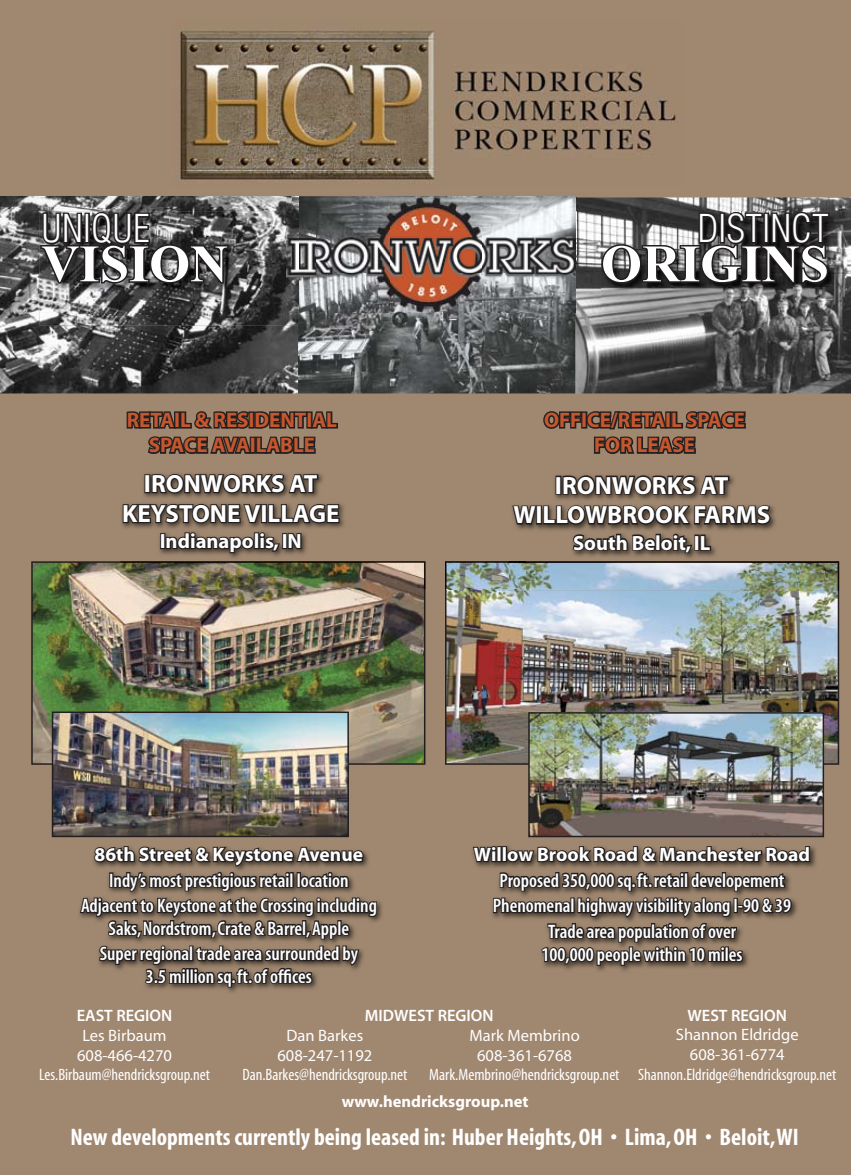
<style>
.page{position:relative;width:851px;height:1175px;background:#fff}
.page>*{position:absolute;margin:0;border:0;box-sizing:border-box;transform-origin:0 0}
.t1{font:700 52.5px "Times New Roman";color:#fff}
.t2{font:300 condensed 37.5px "Helvetica";color:#fff}
.t3{font:24.9px/29.8px "Myriad MM 700 600";color:#fff;text-align:center}
.t4{font:24px "Myriad MM 700 300";color:#fff}
.t5{font:21px "Myriad MM 700 600";color:#c4572e}
.t6{font:20.55px "Myriad MM 700 600";color:#fff}
.t7{font:19.5px/25.5px "Myriad MM 565 300";color:#fff;text-align:center}
.t8{font:19.5px "Myriad MM 700 600";color:#fff}
.t9{font:16.5px "Myriad MM 400 300";color:#fff}
.t10{font:16.5px/19.8px "Myriad MM 400 600";color:#fff;text-align:center}
.t11{font:16.5px "Myriad MM 565 600";color:#fff}
.t12{font:16.5px "Myriad MM 700 600";color:#fff}
</style>
<div class="page">
<div style="left:0;top:0;width:850px;height:1174px;background:#a08770"></div>
<img style="left:298px;top:197px;width:552px;height:196px">
<img style="left:0;top:196px;width:298px;height:197px">
<img style="left:40px;top:212px;width:275px;height:113px">
<svg style="left:39px;top:210px;width:191px;height:76px;background:#413f40"></svg>
<img style="left:601px;top:212px;width:249px;height:113px">
<svg style="left:600px;top:210px;width:231px;height:75px;background:#444343"></svg>
<img style="left:575px;top:197px;width:1px;height:115px">
<img style="left:298px;top:196px;width:277px;height:39px">
<img style="left:314px;top:235px;width:261px;height:77px">
<img style="left:287px;top:196px;width:11px;height:117px">
<img style="left:180px;top:29px;width:496px;height:155px">
<svg style="left:79px;top:837px;width:299px;height:155px"></svg>
<img style="left:445px;top:589px;width:394px;height:175px">
<img style="left:31px;top:561px;width:394px;height:203px">
<svg style="left:471px;top:751px;width:340px;height:220px"></svg>
<img style="left:445px;top:562px;width:64px;height:27px">
<img style="left:120px;top:562px;width:304px;height:27px">
<img style="left:575px;top:506px;width:265px;height:85px">
<img style="left:509px;top:563px;width:16px;height:28px">
<img style="left:525px;top:561px;width:314px;height:30px">
<img style="left:525px;top:562px;width:313px;height:29px">
<svg style="left:509px;top:561px;width:16px;height:2px"></svg>
<svg style="left:122px;top:391px;width:219px;height:190px"></svg>
<svg style="left:511px;top:391px;width:260px;height:164px"></svg>
<img style="left:531px;top:715px;width:290px;height:119px">
<div style="left:528px;top:712px;width:296px;height:125px;border:2px solid #231f20"></div>
<img style="left:55px;top:714px;width:291px;height:120px">
<div style="left:52px;top:711px;width:297px;height:126px;border:2px solid #231f20"></div>
<h2 class="t2" style="left:41px;top:205px;width:110px">UNIQUE</h2>
<h1 class="t1" style="left:41px;top:234px;width:188px">VISION</h1>
<h2 class="t2" style="left:697px;top:205px;width:133px">DISTINCT</h2>
<h1 class="t1" style="left:601px;top:234px;width:229px">ORIGINS</h1>
<p class="t5" style="left:127px;top:409px;width:212px">RETAIL &amp; RESIDENTIAL</p>
<p class="t5" style="left:544px;top:409px;width:202px">OFFICE/RETAIL SPACE</p>
<p class="t5" style="left:149px;top:434px;width:168px">SPACE AVAILABLE</p>
<p class="t5" style="left:594px;top:434px;width:103px">FOR LEASE</p>
<p class="t3" style="left:122px;top:470px;width:219px">IRONWORKS AT<br>KEYSTONE VILLAGE</p>
<p class="t6" style="left:160px;top:530px;width:143px">Indianapolis, IN</p>
<p class="t3" style="left:513px;top:471px;width:258px">IRONWORKS AT<br>WILLOWBROOK FARMS</p>
<p class="t6" style="left:573px;top:532px;width:139px">South Beloit, IL</p>
<p class="t8" style="left:95px;top:844px;width:270px">86th Street &amp; Keystone Avenue</p>
<p class="t7" style="left:81px;top:868px;width:297px">Indy’s most prestigious retail location<br>Adjacent to Keystone at the Crossing including</p>
<p class="t7" style="left:100px;top:916px;width:260px">Saks, Nordstrom, Crate &amp; Barrel, Apple<br>Super regional trade area surrounded by</p>
<p class="t7" style="left:146px;top:964px;width:167px">3.5 million sq. ft. of offices</p>
<p class="t8" style="left:474px;top:844px;width:338px">Willow Brook Road &amp; Manchester Road</p>
<p class="t7" style="left:493px;top:868px;width:300px">Proposed 350,000 sq. ft. retail developement<br>Phenomenal highway visibility along I-90 &amp; 39<br>Trade area population of over</p>
<p class="t7" style="left:541px;top:942px;width:202px">100,000 people within 10 miles</p>
<p class="t11" style="left:77px;top:1007px;width:97px">EAST REGION</p>
<p class="t11" style="left:365px;top:1007px;width:130px">MIDWEST REGION</p>
<p class="t10" style="left:77px;top:1026px;width:96px">Les Birbaum<br>608-466-4270</p>
<p class="t9" style="left:39px;top:1066px;width:172px">Les.Birbaum@hendricksgroup.net</p>
<p class="t10" style="left:286px;top:1026px;width:78px">Dan Barkes</p>
<p class="t10" style="left:469px;top:1026px;width:112px">Mark Membrino</p>
<p class="t10" style="left:277px;top:1045px;width:96px">608-247-1192</p>
<p class="t10" style="left:477px;top:1045px;width:96px">608-361-6768</p>
<p class="t9" style="left:242px;top:1066px;width:167px">Dan.Barkes@hendricksgroup.net</p>
<p class="t9" style="left:429px;top:1066px;width:192px">Mark.Membrino@hendricksgroup.net</p>
<p class="t12" style="left:342px;top:1093px;width:188px">www.hendricksgroup.net</p>
<p class="t11" style="left:687px;top:1006px;width:101px">WEST REGION</p>
<p class="t10" style="left:676px;top:1025px;width:124px">Shannon Eldridge<br>608-361-6774</p>
<p class="t9" style="left:638px;top:1066px;width:200px">Shannon.Eldridge@hendricksgroup.net</p>
<p class="t4" style="left:70px;top:1124px;width:730px">New developments currently being leased in: Huber Heights, OH • Lima, OH • Beloit, WI</p>
</div>
